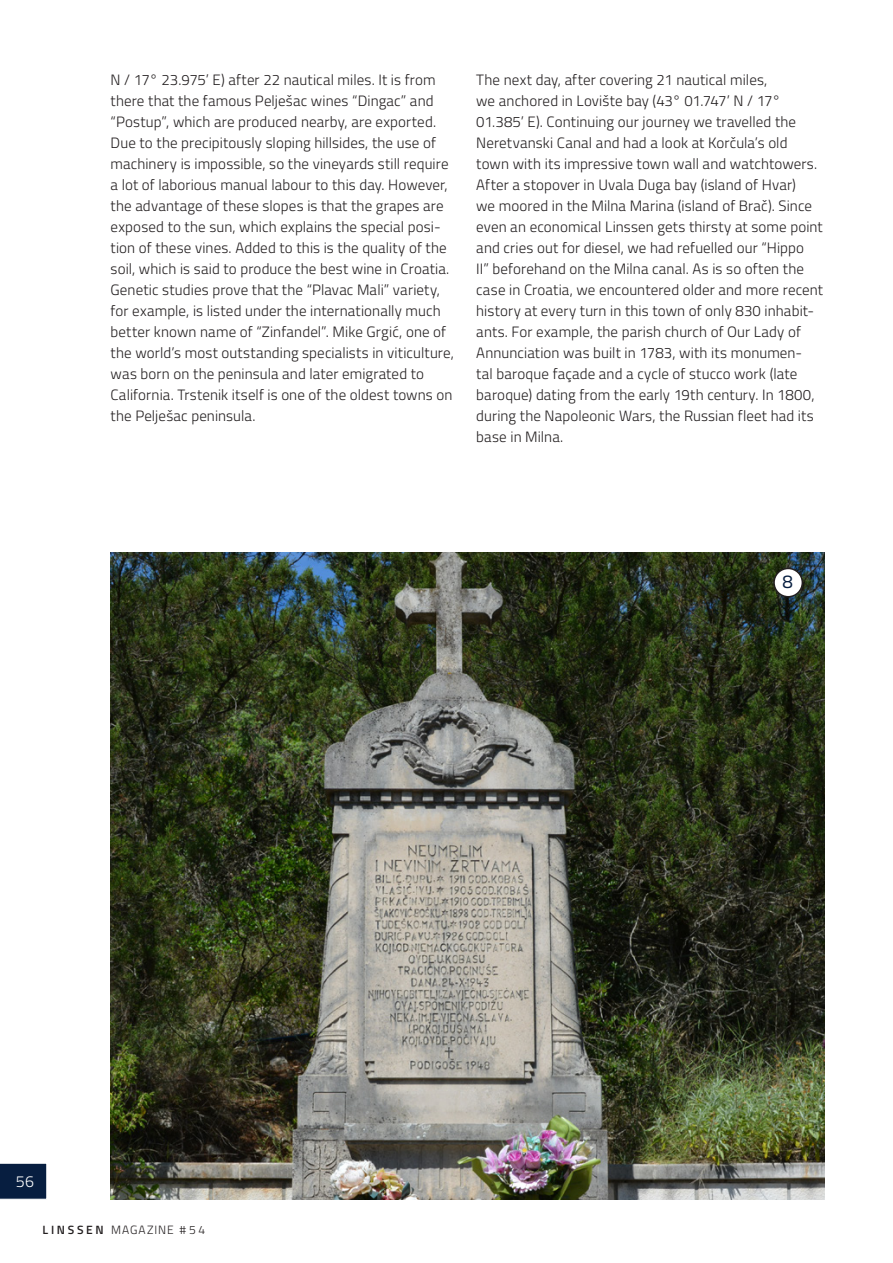
<style>
.page{position:relative;width:893px;height:1263px;background:#fff}
.page>*{position:absolute;margin:0;border:0;box-sizing:border-box;transform-origin:0 0}
.SP_plattetekst{font:18.6px "Titillium Web";color:#071e40}
.t1{font:300 16.05px "Titillium Web";color:#fff}
.SP_plattetekst-2{font:300 15px/21px "Titillium Web";letter-spacing:.005em;color:#231f20}
.t2{font:300 12px "Titillium Web";letter-spacing:.08em;color:#231f20}
.s1{font-weight:600}
</style>
<div class="page">
<img style="left:111px;top:553px;width:714px;height:646px">
<div style="left:774px;top:568px;width:28px;height:29px;background:#fff;border-radius:50%"></div>
<div style="left:773px;top:568px;width:30px;height:29px;border:2px solid #231f20;border-radius:50%"></div>
<svg style="left:0;top:1163px;width:47px;height:36px;background:#122848"></svg>
<p class="SP_plattetekst-2" style="left:111px;top:68px;width:345px">N / 17° 23.975’ E) after 22 nautical miles. It is from there that the famous Pelješac wines “Dingac” and “Postup”, which are produced nearby, are exported.<br>Due to the precipitously sloping hillsides, the use of machinery is impossible, so the vineyards still require a lot of laborious manual labour to this day. However, the advantage of these slopes is that the grapes are exposed to the sun, which explains the special posi&shy;tion of these vines. Added to this is the quality of the soil, which is said to produce the best wine in Croatia.<br>Genetic studies prove that the “Plavac Mali” variety, for example, is listed under the internationally much better known name of “Zinfandel”. Mike Grgić, one of the world’s most outstanding specialists in viticulture, was born on the peninsula and later emigrated to California. Trstenik itself is one of the oldest towns on the Pelješac peninsula.</p>
<p class="SP_plattetekst-2" style="left:476px;top:68px;width:348px">The next day, after covering 21 nautical miles,<br>we anchored in Lovište bay (43° 01.747’ N / 17° 01.385’ E). Continuing our journey we travelled the Neretvanski Canal and had a look at Korčula’s old town with its impressive town wall and watchtowers.<br>After a stopover in Uvala Duga bay (island of Hvar)<br>we moored in the Milna Marina (island of Brač). Since even an economical Linssen gets thirsty at some point and cries out for diesel, we had refuelled our “Hippo<br>II” beforehand on the Milna canal. As is so often the case in Croatia, we encountered older and more recent history at every turn in this town of only 830 inhabit&shy;ants. For example, the parish church of Our Lady of Annunciation was built in 1783, with its monumen-<br>tal baroque façade and a cycle of stucco work (late baroque) dating from the early 19th century. In 1800, during the Napoleonic Wars, the Russian fleet had its base in Milna.</p>
<p class="SP_plattetekst" style="left:782px;top:568px;width:12px">8</p>
<p class="t1" style="left:16px;top:1170px;width:20px">56</p>
<p class="t2" style="left:43px;top:1221px;width:164px"><span class="s1">LINSSEN</span> MAGAZINE #54</p>
</div>
